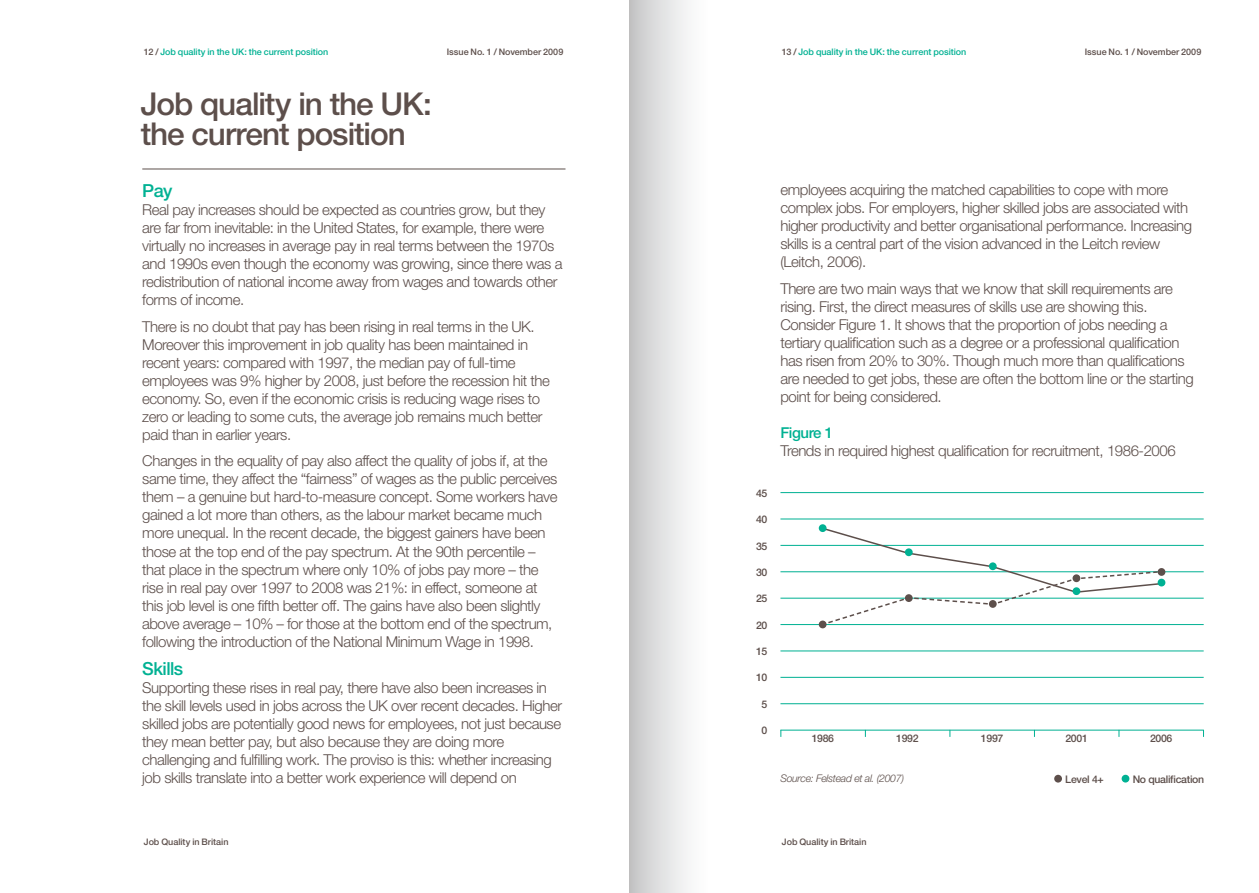
<style>
.page{position:relative;width:1259px;height:893px;background:#fff}
.page>*{position:absolute;margin:0;border:0;box-sizing:border-box;transform-origin:0 0}
.t1{font:500 31.5px/30px "Helvetica Neue";letter-spacing:-.035em;color:#5d4f4b}
.t2{font:500 18px "Helvetica Neue";letter-spacing:-.03em;color:#00b193}
.t3{font:300 15px/18px "Helvetica Neue";letter-spacing:-.03em;color:#5d4f4b}
.t4{font:500 15px "Helvetica Neue";letter-spacing:-.03em;color:#00b193}
.t5{font:500 10.5px "Helvetica Neue";letter-spacing:-.03em;color:#5d4f4b}
.t6{font:italic 300 10.5px "Helvetica Neue";letter-spacing:-.03em;color:#5d4f4b}
.t7{font:500 9px "Helvetica Neue";letter-spacing:-.005em;color:#5d4f4b}
.t8{font:500 9px "Helvetica Neue";letter-spacing:-.005em;color:#00b193}
.s1{color:#5d4f4b}
</style>
<div class="page">
<hr style="left:780px;top:492px;width:423px;height:1px;background:#00b193">
<hr style="left:780px;top:519px;width:423px;height:1px;background:#00b193">
<hr style="left:780px;top:545px;width:423px;height:1px;background:#00b193">
<hr style="left:780px;top:571px;width:423px;height:1px;background:#00b193">
<hr style="left:780px;top:598px;width:423px;height:1px;background:#00b193">
<hr style="left:780px;top:624px;width:423px;height:1px;background:#00b193">
<hr style="left:780px;top:651px;width:423px;height:1px;background:#00b193">
<hr style="left:780px;top:677px;width:423px;height:1px;background:#00b193">
<hr style="left:780px;top:703px;width:423px;height:1px;background:#00b193">
<hr style="left:780px;top:730px;width:423px;height:1px;background:#00b193">
<hr style="left:142px;top:169px;width:423px;height:1px;background:#5d4f4b">
<div style="left:1157px;top:568px;width:8px;height:8px;background:#5d4f4b;border-radius:50%"></div>
<div style="left:1157px;top:579px;width:8px;height:7px;background:#00b193;border-radius:50%"></div>
<svg style="left:888px;top:544px;width:276px;height:82px"></svg>
<div style="left:1054px;top:775px;width:8px;height:8px;background:#5d4f4b;border-radius:50%"></div>
<div style="left:1121px;top:775px;width:8px;height:7px;background:#00b193;border-radius:50%"></div>
<svg style="left:629px;top:0;width:259px;height:893px"></svg>
<p class="t8" style="left:144px;top:47px;width:186px"><span class="s1">12 /</span> Job quality in the UK: the current position</p>
<p class="t8" style="left:782px;top:47px;width:186px"><span class="s1">13 /</span> Job quality in the UK: the current position</p>
<p class="t7" style="left:447px;top:47px;width:118px">Issue No. 1 / November 2009</p>
<p class="t7" style="left:1084px;top:47px;width:118px">Issue No. 1 / November 2009</p>
<h1 class="t1" style="left:141px;top:88px;width:293px">Job quality in the UK: the current position</h1>
<p class="t2" style="left:142px;top:180px;width:32px">Pay</p>
<p class="t3" style="left:142px;top:201px;width:422px">Real pay increases should be expected as countries grow, but they are far from inevitable: in the United States, for example, there were virtually no increases in average pay in real terms between the 1970s and 1990s even though the economy was growing, since there was a redistribution of national income away from wages and towards other forms of income.</p>
<p class="t3" style="left:142px;top:317px;width:409px">There is no doubt that pay has been rising in real terms in the UK.<br>Moreover this improvement in job quality has been maintained in recent years: compared with 1997, the median pay of full-time employees was 9% higher by 2008, just before the recession hit the economy. So, even if the economic crisis is reducing wage rises to zero or leading to some cuts, the average job remains much better paid than in earlier years.</p>
<p class="t3" style="left:142px;top:452px;width:417px">Changes in the equality of pay also affect the quality of jobs if, at the same time, they affect the “fairness” of wages as the public perceives them – a genuine but hard-to-measure concept. Some workers have gained a lot more than others, as the labour market became much more unequal. In the recent decade, the biggest gainers have been those at the top end of the pay spectrum. At the 90th percentile – that place in the spectrum where only 10% of jobs pay more – the rise in real pay over 1997 to 2008 was 21%: in effect, someone at this job level is one fifth better off. The gains have also been slightly above average – 10% – for those at the bottom end of the spectrum, following the introduction of the National Minimum Wage in 1998.</p>
<p class="t2" style="left:142px;top:657px;width:42px">Skills</p>
<p class="t3" style="left:142px;top:678px;width:421px">Supporting these rises in real pay, there have also been increases in the skill levels used in jobs across the UK over recent decades. Higher skilled jobs are potentially good news for employees, not just because they mean better pay, but also because they are doing more challenging and fulfilling work. The proviso is this: whether increasing job skills translate into a better work experience will depend on</p>
<p class="t5" style="left:756px;top:486px;width:13px">45</p>
<p class="t5" style="left:756px;top:513px;width:13px">40</p>
<p class="t5" style="left:756px;top:540px;width:13px">35</p>
<p class="t5" style="left:756px;top:566px;width:13px">30</p>
<p class="t5" style="left:756px;top:592px;width:13px">25</p>
<p class="t5" style="left:756px;top:619px;width:13px">20</p>
<p class="t5" style="left:756px;top:645px;width:13px">15</p>
<p class="t5" style="left:756px;top:671px;width:13px">10</p>
<p class="t5" style="left:761px;top:698px;width:7px">5</p>
<p class="t5" style="left:761px;top:724px;width:7px">0</p>
<p class="t3" style="left:780px;top:181px;width:413px">employees acquiring the matched capabilities to cope with more complex jobs. For employers, higher skilled jobs are associated with higher productivity and better organisational performance. Increasing skills is a central part of the vision advanced in the Leitch review (Leitch, 2006).</p>
<p class="t3" style="left:780px;top:279px;width:415px">There are two main ways that we know that skill requirements are rising. First, the direct measures of skills use are showing this.<br>Consider Figure 1. It shows that the proportion of jobs needing a tertiary qualification such as a degree or a professional qualification has risen from 20% to 30%. Though much more than qualifications are needed to get jobs, these are often the bottom line or the starting point for being considered.</p>
<p class="t4" style="left:780px;top:423px;width:54px">Figure 1</p>
<p class="t3" style="left:780px;top:441px;width:397px">Trends in required highest qualification for recruitment, 1986-2006</p>
<p class="t5" style="left:811px;top:732px;width:24px">1986</p>
<p class="t5" style="left:896px;top:732px;width:24px">1992</p>
<p class="t5" style="left:981px;top:732px;width:24px">1997</p>
<p class="t5" style="left:1065px;top:732px;width:24px">2001</p>
<p class="t5" style="left:1065px;top:772px;width:40px">Level 4+</p>
<p class="t5" style="left:1132px;top:772px;width:73px">No qualification</p>
<p class="t5" style="left:1150px;top:732px;width:24px">2006</p>
<p class="t6" style="left:780px;top:772px;width:125px">Source: Felstead et al. (2007)</p>
<p class="t7" style="left:144px;top:836px;width:86px">Job Quality in Britain</p>
<p class="t7" style="left:782px;top:836px;width:86px">Job Quality in Britain</p>
</div>
